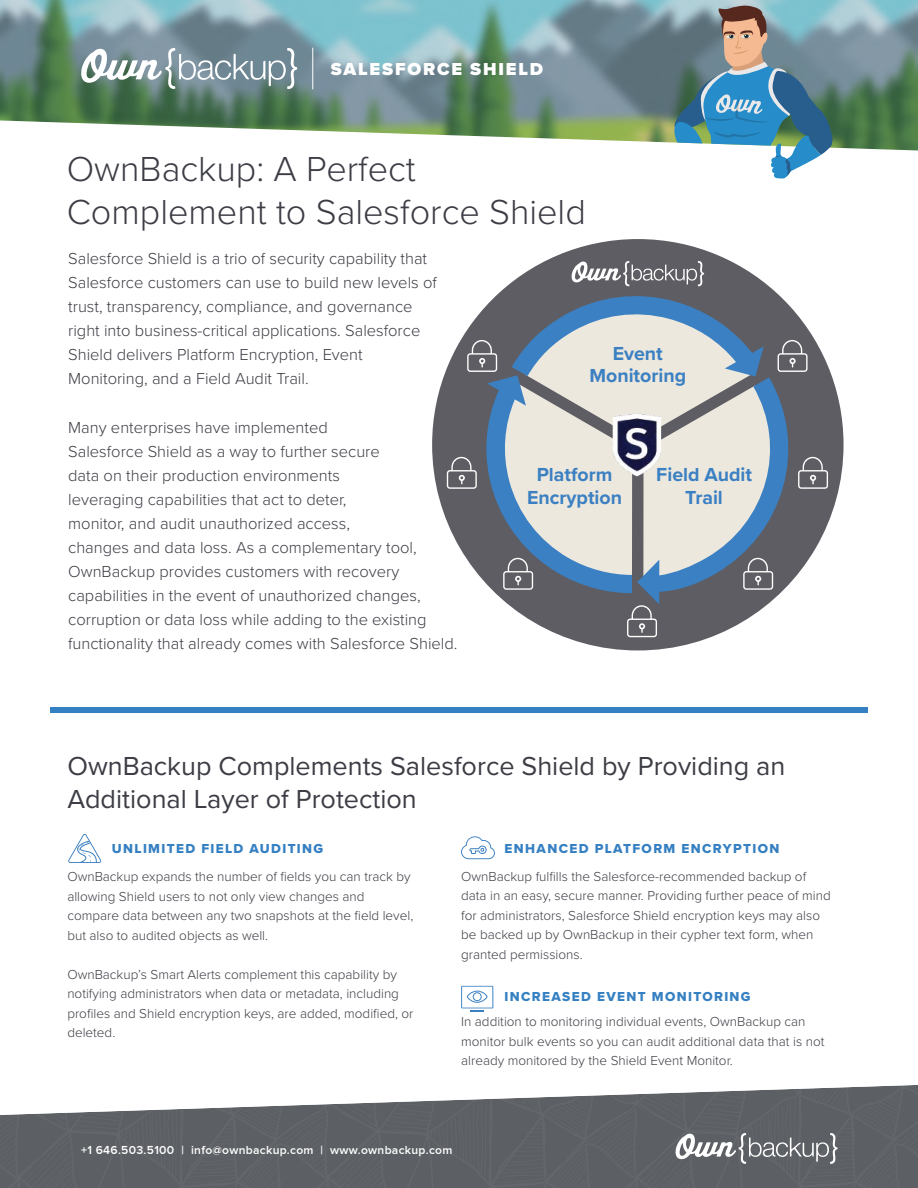
<style>
.page{position:relative;width:918px;height:1188px;background:#fff}
.page>*{position:absolute;margin:0;border:0;box-sizing:border-box;transform-origin:0 0}
.t1{font:300 36px/43.2px "Proxima Nova";color:#3c3d45}
.t2{font:27px/32.4px "Proxima Nova";color:#3c3d45}
.t3{font:700 19.5px/22.8px "Proxima Nova";color:#3b80c2;text-align:center}
.t4{font:900 18px "Proxima Nova";letter-spacing:.1em;color:#fff}
.t5{font:300 16.5px/24px "Proxima Nova";color:#3c3d45}
.t6{font:300 13.5px/19.5px "Proxima Nova";color:#3c3d45}
.t7{font:13.5px "Proxima Nova Extrabld";letter-spacing:.1em;color:#3580c2}
.t8{font:600 12px "Proxima Nova";letter-spacing:.025em;color:#fff}
</style>
<div class="page">
<img style="left:0;top:0;width:918px;height:151px">
<svg style="left:669px;top:5px;width:163px;height:174px"></svg>
<hr style="left:312px;top:48px;width:1px;height:41px;background:#fff">
<svg style="left:81px;top:48px;width:216px;height:41px"></svg>
<svg style="left:0;top:1085px;width:918px;height:103px;background:#76797c"></svg>
<div style="left:50px;top:707px;width:818px;height:6px;background:#3580c2"></div>
<svg style="left:432px;top:239px;width:412px;height:411px"></svg>
<svg style="left:447px;top:261px;width:381px;height:376px;background:#9fa6ad"></svg>
<svg style="left:461px;top:986px;width:32px;height:25px"></svg>
<svg style="left:68px;top:834px;width:33px;height:29px"></svg>
<svg style="left:461px;top:836px;width:34px;height:23px"></svg>
<h3 class="t4" style="left:331px;top:55px;width:214px">SALESFORCE SHIELD</h3>
<h1 class="t1" style="left:67px;top:145px;width:521px">OwnBackup: A Perfect<br>Complement to Salesforce Shield</h1>
<p class="t5" style="left:68px;top:246px;width:370px">Salesforce Shield is a trio of security capability that Salesforce customers can use to build new levels of trust, transparency, compliance, and governance right into business-critical applications. Salesforce Shield delivers Platform Encryption, Event Monitoring, and a Field Audit Trail.</p>
<p class="t5" style="left:68px;top:414px;width:391px">Many enterprises have implemented<br>Salesforce Shield as a way to further secure<br>data on their production environments<br>leveraging capabilities that act to deter,<br>monitor, and audit unauthorized access,<br>changes and data loss. As a complementary tool, OwnBackup provides customers with recovery capabilities in the event of unauthorized changes, corruption or data loss while adding to the existing functionality that already comes with Salesforce Shield.</p>
<h3 class="t3" style="left:589px;top:341px;width:98px">Event<br>Monitoring</h3>
<h3 class="t3" style="left:527px;top:463px;width:97px">Platform<br>Encryption</h3>
<h3 class="t3" style="left:656px;top:463px;width:97px">Field Audit<br>Trail</h3>
<h2 class="t2" style="left:67px;top:749px;width:720px">OwnBackup Complements Salesforce Shield by Providing an<br>Additional Layer of Protection</h2>
<p class="t7" style="left:112px;top:838px;width:213px">UNLIMITED FIELD AUDITING</p>
<p class="t6" style="left:67px;top:866px;width:347px">OwnBackup expands the number of fields you can track by allowing Shield users to not only view changes and compare data between any two snapshots at the field level, but also to audited objects as well.</p>
<p class="t6" style="left:67px;top:964px;width:348px">OwnBackup’s Smart Alerts complement this capability by notifying administrators when data or metadata, including profiles and Shield encryption keys, are added, modified, or deleted.</p>
<p class="t7" style="left:505px;top:838px;width:276px">ENHANCED PLATFORM ENCRYPTION</p>
<p class="t6" style="left:461px;top:866px;width:371px">OwnBackup fulfills the Salesforce-recommended backup of data in an easy, secure manner. Providing further peace of mind for administrators, Salesforce Shield encryption keys may also be backed up by OwnBackup in their cypher text form, when granted permissions.</p>
<p class="t7" style="left:505px;top:987px;width:248px">INCREASED EVENT MONITORING</p>
<p class="t6" style="left:461px;top:1011px;width:365px">In addition to monitoring individual events, OwnBackup can monitor bulk events so you can audit additional data that is not already monitored by the Shield Event Monitor.</p>
<p class="t8" style="left:81px;top:1144px;width:373px">+1 646.503.5100 | info@ownbackup.com | www.ownbackup.com</p>
</div>
